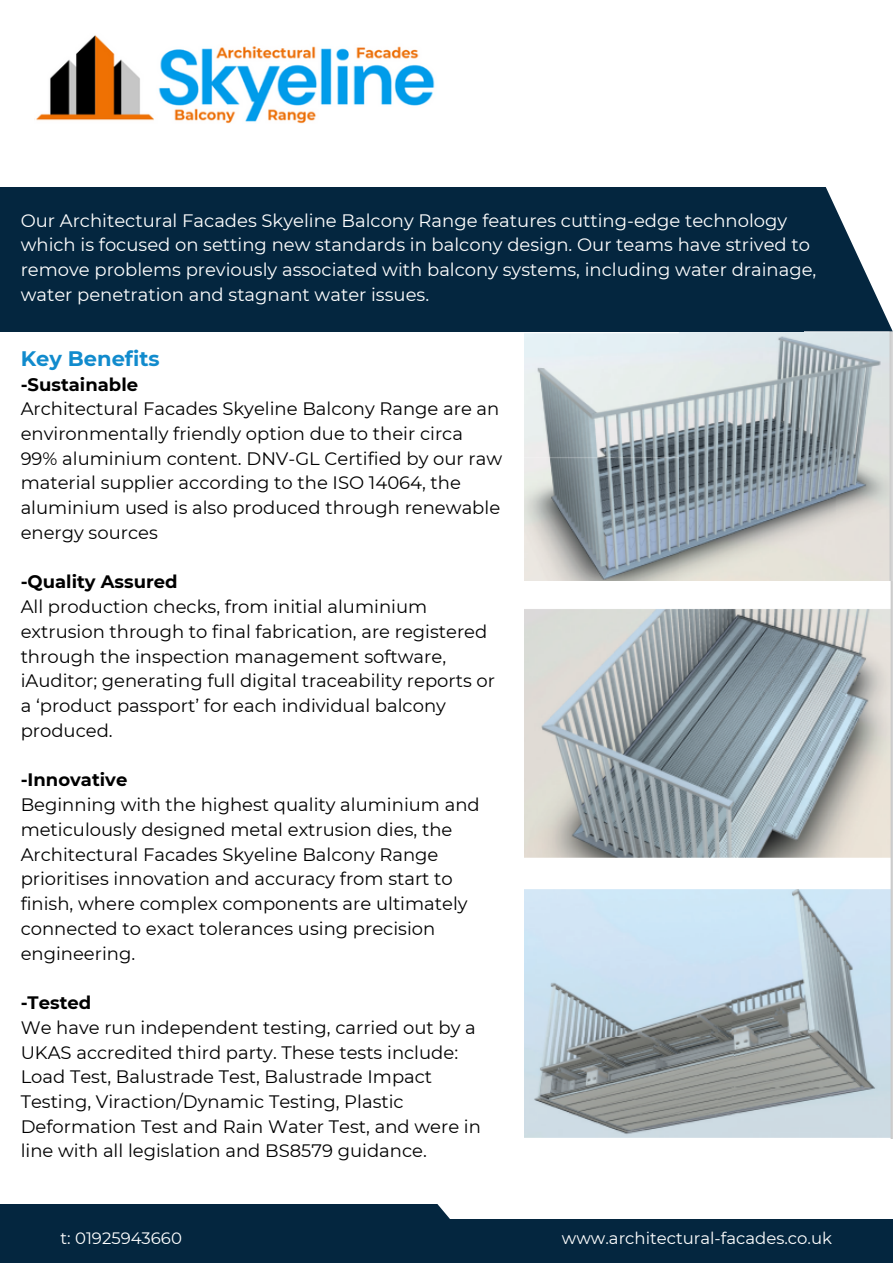
<style>
.page{position:relative;width:893px;height:1264px;background:#fff}
.page>*{position:absolute;margin:0;border:0;box-sizing:border-box;transform-origin:0 0}
.t1{font:700 21px "Montserrat";color:#118bcd}
.t2{font:18px/24.8px "Montserrat";color:#000}
.t3{font:18px/24.8px "Montserrat";color:#fff}
.t4{font:700 18px "Montserrat";color:#000}
.t5{font:16.5px "Montserrat";color:#fff}
</style>
<div class="page">
<img style="left:524px;top:331px;width:368px;height:807px">
<svg style="left:803px;top:187px;width:89px;height:144px"></svg>
<div style="left:0;top:187px;width:803px;height:144px;background:#04263f"></div>
<div style="left:340px;top:1204px;width:109px;height:58px;background:#04263f"></div>
<div style="left:0;top:1203px;width:340px;height:59px;background:#04263f"></div>
<div style="left:446px;top:1218px;width:446px;height:44px;background:#04263f"></div>
<img style="left:36px;top:35px;width:399px;height:89px">
<p class="t3" style="left:21px;top:208px;width:797px">Our Architectural Facades Skyeline Balcony Range features cutting-edge technology which is focused on setting new standards in balcony design. Our teams have strived to remove problems previously associated with balcony systems, including water drainage, water penetration and stagnant water issues.</p>
<p class="t1" style="left:21px;top:345px;width:140px">Key Benefits</p>
<p class="t4" style="left:21px;top:373px;width:119px">-Sustainable</p>
<p class="t2" style="left:21px;top:396px;width:483px">Architectural Facades Skyeline Balcony Range are an environmentally friendly option due to their circa 99% aluminium content. DNV-GL Certified by our raw material supplier according to the ISO 14064, the aluminium used is also produced through renewable energy sources</p>
<p class="t4" style="left:21px;top:571px;width:158px">-Quality Assured</p>
<p class="t2" style="left:21px;top:594px;width:476px">All production checks, from initial aluminium extrusion through to final fabrication, are registered through the inspection management software, iAuditor; generating full digital traceability reports or a ‘product passport’ for each individual balcony produced.</p>
<p class="t4" style="left:21px;top:769px;width:108px">-Innovative</p>
<p class="t2" style="left:21px;top:792px;width:460px">Beginning with the highest quality aluminium and meticulously designed metal extrusion dies, the Architectural Facades Skyeline Balcony Range prioritises innovation and accuracy from start to finish, where complex components are ultimately connected to exact tolerances using precision engineering.</p>
<p class="t4" style="left:21px;top:991px;width:72px">-Tested</p>
<p class="t2" style="left:21px;top:1014px;width:461px">We have run independent testing, carried out by a UKAS accredited third party. These tests include:<br>Load Test, Balustrade Test, Balustrade Impact Testing, Viraction/Dynamic Testing, Plastic Deformation Test and Rain Water Test, and were in line with all legislation and BS8579 guidance.</p>
<p class="t5" style="left:61px;top:1227px;width:123px">t: 01925943660</p>
<p class="t5" style="left:562px;top:1227px;width:271px">www.architectural-facades.co.uk</p>
</div>
